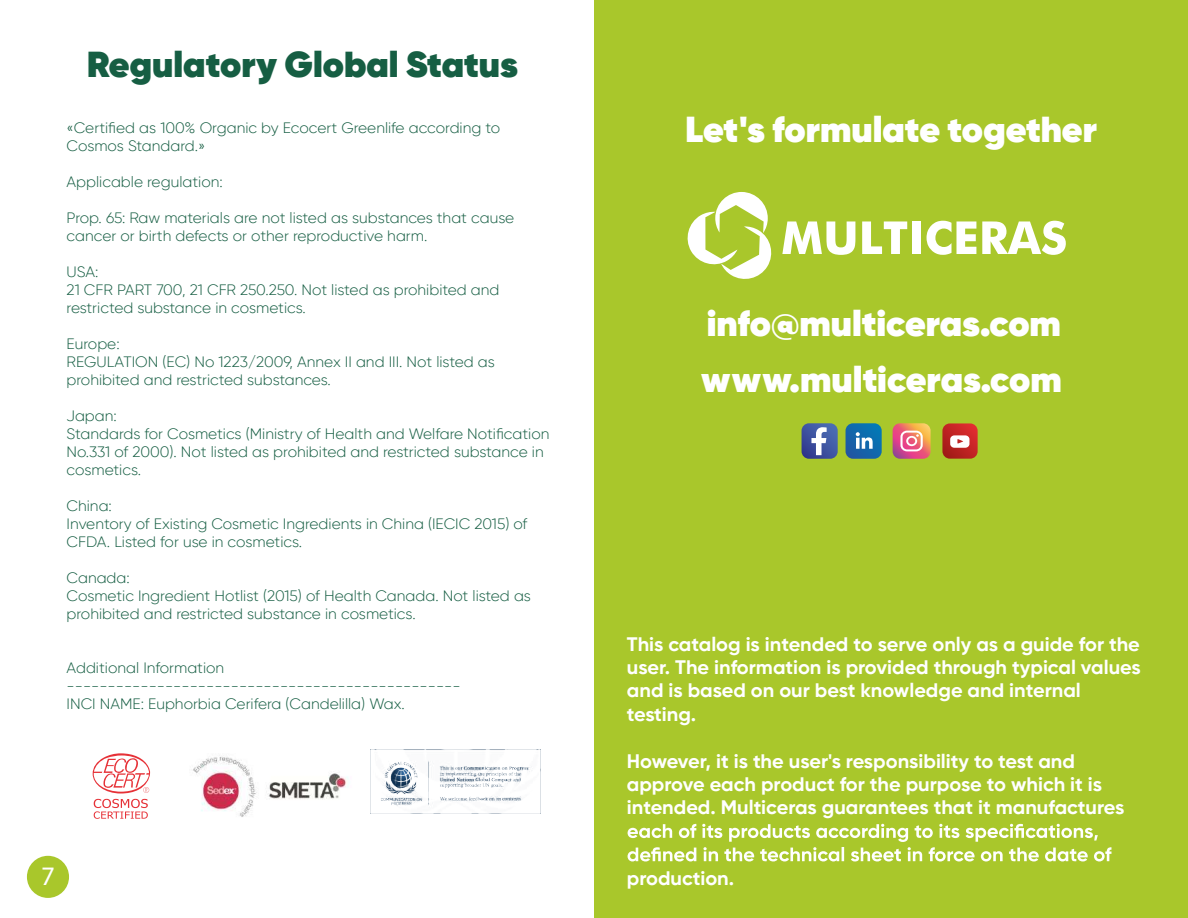
<style>
.page{position:relative;width:1188px;height:918px;background:#fff}
.page>*{position:absolute;margin:0;border:0;box-sizing:border-box;transform-origin:0 0}
.t1{font:800 36px/56.1px "Gilroy";color:#fff}
.t2{font:800 36px "Gilroy";color:#165e43}
.t3{font:26.85px "Myriad Pro";color:#fff}
.t4{font:700 19.5px/23.4px "Gilroy";color:#fff}
.t5{font:300 15px/18px "Gilroy";color:#165e43}
</style>
<div class="page">
<div style="left:594px;top:0;width:594px;height:918px;background:#a9c72b"></div>
<svg style="left:782px;top:221px;width:73px;height:34px"></svg>
<svg style="left:862px;top:221px;width:45px;height:33px"></svg>
<div style="left:912px;top:221px;width:9px;height:33px;background:#fff"></div>
<svg style="left:927px;top:221px;width:49px;height:34px"></svg>
<svg style="left:982px;top:221px;width:84px;height:34px"></svg>
<svg style="left:687px;top:192px;width:85px;height:87px"></svg>
<svg style="left:628px;top:824px;width:483px;height:37px"></svg>
<div style="left:27px;top:856px;width:42px;height:42px;background:#a9c72b;border-radius:50%"></div>
<svg style="left:893px;top:423px;width:38px;height:36px"></svg>
<svg style="left:846px;top:423px;width:36px;height:36px"></svg>
<svg style="left:942px;top:423px;width:36px;height:36px"></svg>
<svg style="left:802px;top:423px;width:36px;height:36px"></svg>
<svg style="left:93px;top:753px;width:57px;height:66px"></svg>
<img style="left:193px;top:757px;width:155px;height:60px">
<img style="left:371px;top:761px;width:169px;height:53px">
<h1 class="t2" style="left:87px;top:42px;width:433px">Regulatory Global Status</h1>
<p class="t5" style="left:67px;top:118px;width:435px">«Certified as 100% Organic by Ecocert Greenlife according to<br>Cosmos Standard.»</p>
<p class="t5" style="left:67px;top:172px;width:158px">Applicable regulation:</p>
<p class="t5" style="left:67px;top:208px;width:449px">Prop. 65: Raw materials are not listed as substances that cause cancer or birth defects or other reproductive harm.</p>
<p class="t5" style="left:67px;top:262px;width:434px">USA:<br>21 CFR PART 700, 21 CFR 250.250. Not listed as prohibited and restricted substance in cosmetics.</p>
<p class="t5" style="left:67px;top:334px;width:430px">Europe:<br>REGULATION (EC) No 1223/2009, Annex II and III. Not listed as prohibited and restricted substances.</p>
<p class="t5" style="left:67px;top:406px;width:484px">Japan:<br>Standards for Cosmetics (Ministry of Health and Welfare Notification No.331 of 2000). Not listed as prohibited and restricted substance in cosmetics.</p>
<p class="t5" style="left:67px;top:496px;width:462px">China:<br>Inventory of Existing Cosmetic Ingredients in China (IECIC 2015) of<br>CFDA. Listed for use in cosmetics.</p>
<p class="t5" style="left:67px;top:568px;width:466px">Canada:<br>Cosmetic Ingredient Hotlist (2015) of Health Canada. Not listed as prohibited and restricted substance in cosmetics.</p>
<p class="t5" style="left:67px;top:658px;width:396px">Additional Information ------------------------------------------------<br>INCI NAME: Euphorbia Cerifera (Candelilla) Wax.</p>
<h2 class="t3" style="left:41px;top:859px;width:15px">7</h2>
<h1 class="t1" style="left:685px;top:102px;width:413px">Let's formulate together</h1>
<h1 class="t1" style="left:700px;top:296px;width:363px">info@multiceras.com www.multiceras.com</h1>
<h3 class="t4" style="left:627px;top:632px;width:515px">This catalog is intended to serve only as a guide for the user. The information is provided through typical values and is based on our best knowledge and internal testing.</h3>
<h3 class="t4" style="left:627px;top:749px;width:499px">However, it is the user's responsibility to test and approve each product for the purpose to which it is intended. Multiceras guarantees that it manufactures</h3>
<h3 class="t4" style="left:627px;top:866px;width:109px">production.</h3>
</div>
